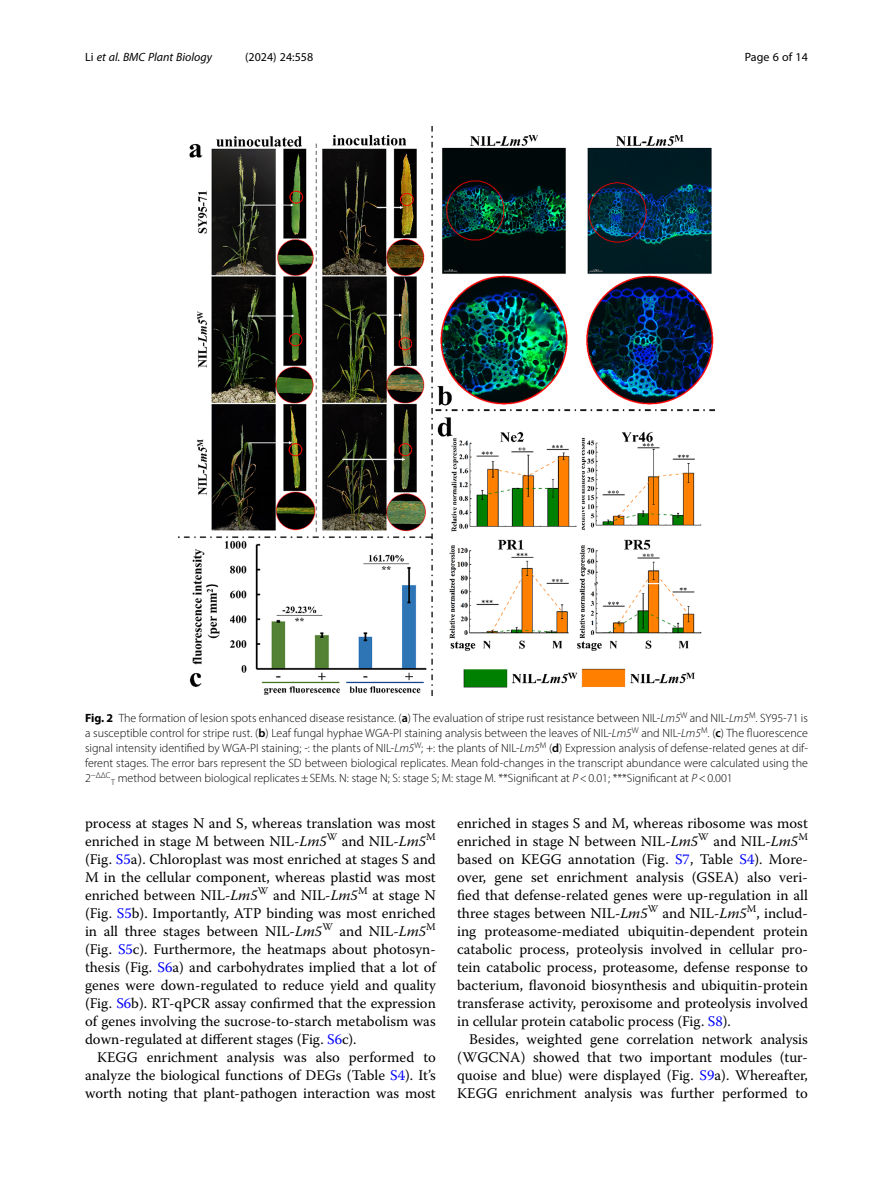
<style>
.page{position:relative;width:893px;height:1191px;background:#fff}
.page>*{position:absolute;margin:0;border:0;box-sizing:border-box;transform-origin:0 0}
.Body_Text_Indent{font:14.7px/18px "Warnock Pro";color:#000;text-align:justify}
.Figure_Caption{font:300 12px/15px "Myriad Pro";color:#000;text-align:justify}
.t1{font:italic 12px "Myriad Pro";color:#000}
.t2{font:12px "Myriad Pro";color:#000}
.Figure_Caption-2{font:300 8.4px "Myriad Pro";color:#000}
.s1{font-style:normal}
.s2{font-weight:700}
.s3{font-weight:600}
.s4{font-style:italic}
.s5{font-size:12px}
.s6{color:#00f}
</style>
<div class="page">
<img style="left:179px;top:126px;width:535px;height:569px">
<p class="t1" style="left:85px;top:50px;width:128px"><span class="s1">Li</span> et al. BMC Plant Biology</p>
<p class="t2" style="left:245px;top:50px;width:70px">(2024) 24:558</p>
<p class="t2" style="left:745px;top:50px;width:65px">Page 6 of 14</p>
<p class="Figure_Caption" style="left:85px;top:711px;width:724px"><span class="s2">Fig. 2</span> The formation of lesion spots enhanced disease resistance. (<span class="s3">a</span>) The evaluation of stripe rust resistance between NIL-<span class="s4">Lm5</span><sup>W</sup> and NIL-<span class="s4">Lm5</span><sup>M</sup>. SY95-71 is a susceptible control for stripe rust. (<span class="s3">b</span>) Leaf fungal hyphae WGA-PI staining analysis between the leaves of NIL-<span class="s4">Lm5</span><sup>W</sup> and NIL-<span class="s4">Lm5</span><sup>M</sup>. (<span class="s3">c</span>) The fluorescence signal intensity identified by WGA-PI staining; -: the plants of NIL-<span class="s4">Lm5</span><sup>W</sup>; +: the plants of NIL-<span class="s4">Lm5</span><sup>M</sup> (<span class="s3">d</span>) Expression analysis of defense-related genes at dif&shy;ferent stages. The error bars represent the SD between biological replicates. Mean fold-changes in the transcript abundance were calculated using the</p>
<p class="Figure_Caption-2" style="left:85px;top:770px;width:27px"><span class="s5">2</span>−ΔΔC</p>
<p class="Figure_Caption" style="left:111px;top:771px;width:623px"><sub>T</sub> method between biological replicates±SEMs. N: stage N; S: stage S; M: stage M. **Significant at <span class="s4">P</span>&lt;0.01; ***Significant at <span class="s4">P</span>&lt;0.001</p>
<p class="Body_Text_Indent" style="left:85px;top:814px;width:352px">process at stages N and S, whereas translation was most enriched in stage M between NIL-<span class="s4">Lm5</span><sup>W</sup> and NIL-<span class="s4">Lm5</span><sup>M </sup>(Fig. <span class="s6">S5</span>a). Chloroplast was most enriched at stages S and M in the cellular component, whereas plastid was most enriched between NIL-<span class="s4">Lm5</span><sup>W</sup> and NIL-<span class="s4">Lm5</span><sup>M</sup> at stage N (Fig. <span class="s6">S5</span>b). Importantly, ATP binding was most enriched in all three stages between NIL-<span class="s4">Lm5</span><sup>W</sup> and NIL-<span class="s4">Lm5</span><sup>M </sup>(Fig. <span class="s6">S5</span>c). Furthermore, the heatmaps about photosyn&shy;thesis (Fig. <span class="s6">S6</span>a) and carbohydrates implied that a lot of genes were down-regulated to reduce yield and quality (Fig. <span class="s6">S6</span>b). RT-qPCR assay confirmed that the expression of genes involving the sucrose-to-starch metabolism was down-regulated at different stages (Fig. <span class="s6">S6</span>c).</p>
<p class="Body_Text_Indent" style="left:85px;top:1048px;width:352px;text-indent:12px">KEGG enrichment analysis was also performed to analyze the biological functions of DEGs (Table <span class="s6">S4</span>). It’s worth noting that plant-pathogen interaction was most</p>
<p class="Body_Text_Indent" style="left:457px;top:814px;width:352px">enriched in stages S and M, whereas ribosome was most enriched in stage N between NIL-<span class="s4">Lm5</span><sup>W</sup> and NIL-<span class="s4">Lm5</span><sup>M </sup>based on KEGG annotation (Fig. <span class="s6">S7</span>, Table <span class="s6">S4</span>). More&shy;over, gene set enrichment analysis (GSEA) also veri&shy;fied that defense-related genes were up-regulation in all three stages between NIL-<span class="s4">Lm5</span><sup>W</sup> and NIL-<span class="s4">Lm5</span><sup>M</sup>, includ&shy;ing proteasome-mediated ubiquitin-dependent protein catabolic process, proteolysis involved in cellular pro&shy;tein catabolic process, proteasome, defense response to bacterium, flavonoid biosynthesis and ubiquitin-protein transferase activity, peroxisome and proteolysis involved in cellular protein catabolic process (Fig. <span class="s6">S8</span>).</p>
<p class="Body_Text_Indent" style="left:457px;top:1030px;width:352px;text-indent:12px">Besides, weighted gene correlation network analysis (WGCNA) showed that two important modules (tur&shy;quoise and blue) were displayed (Fig. <span class="s6">S9</span>a). Whereafter, KEGG enrichment analysis was further performed to</p>
</div>
